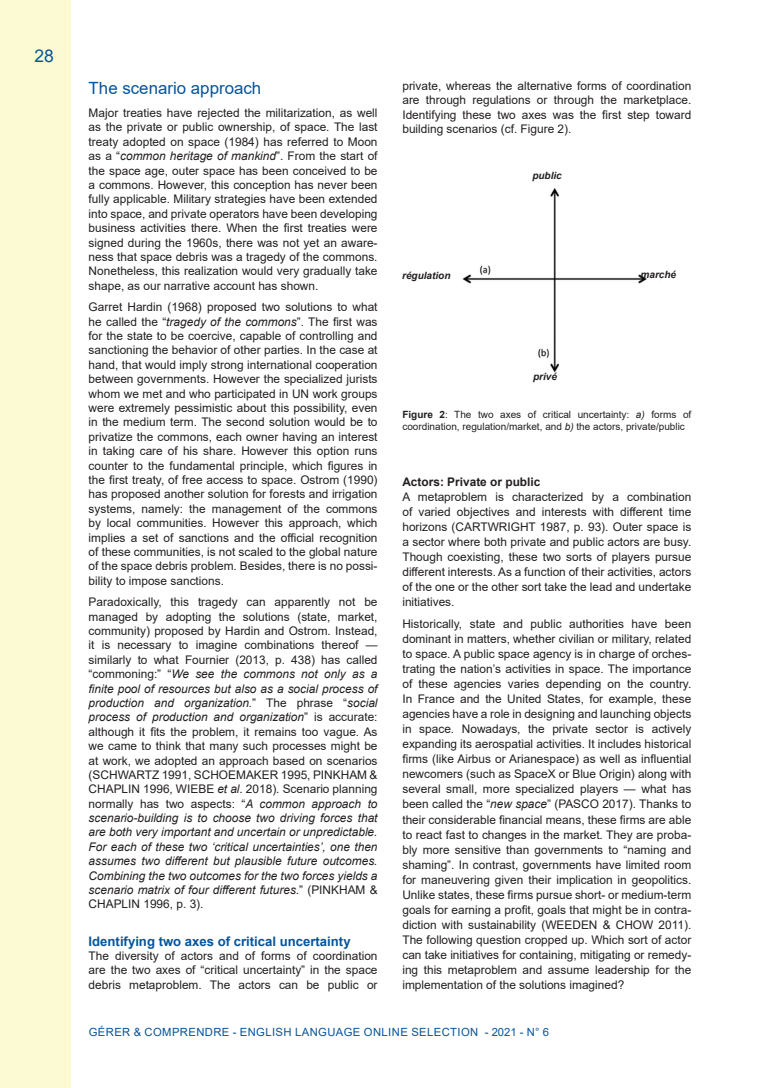
<style>
.page{position:relative;width:780px;height:1088px;background:#fff}
.page>*{position:absolute;margin:0;border:0;box-sizing:border-box;transform-origin:0 0}
.t1{font:17.5px "Arial";color:#07549a}
.Titre_1{font:16.88px "Arial";color:#07549a}
.Titre_2{font:700 13.12px "Arial";color:#07549a}
.texte_courant{font:11.88px/14.4px "Arial";color:#231f20;text-align:justify}
.Titre3{font:700 11.88px "Arial";color:#231f20}
.t2{font:11.25px "Arial";letter-spacing:.035em;color:#07549a}
.légende{font:10px/12px "Arial";color:#231f20}
.t3{font:italic 700 10px "Arial";color:#231f20}
.s1{font-style:italic}
.s2{font-weight:700}
</style>
<div class="page">
<div style="left:0;top:0;width:71px;height:1088px;background:#fcfad2"></div>
<img style="left:462px;top:188px;width:185px;height:185px">
<h1 class="t1" style="left:35px;top:44px;width:21px">28</h1>
<p class="Titre_1" style="left:89px;top:76px;width:174px">The scenario approach</p>
<p class="texte_courant" style="left:89px;top:106px;width:290px">Major treaties have rejected the militarization, as well as the private or public ownership, of space. The last treaty adopted on space (1984) has referred to Moon as a “<span class="s1">common heritage of mankind</span>”. From the start of the space age, outer space has been conceived to be a commons. However, this conception has never been fully applicable. Military strategies have been extended into space, and private operators have been developing business activities there. When the first treaties were signed during the 1960s, there was not yet an aware&shy;ness that space debris was a tragedy of the commons.<br>Nonetheless, this realization would very gradually take shape, as our narrative account has shown.</p>
<p class="texte_courant" style="left:89px;top:300px;width:290px">Garret Hardin (1968) proposed two solutions to what he called the “<span class="s1">tragedy of the commons</span>”. The first was for the state to be coercive, capable of controlling and sanctioning the behavior of other parties. In the case at hand, that would imply strong international cooperation between governments. However the specialized jurists whom we met and who participated in UN work groups were extremely pessimistic about this possibility, even in the medium term. The second solution would be to privatize the commons, each owner having an interest in taking care of his share. However this option runs counter to the fundamental principle, which figures in the first treaty, of free access to space. Ostrom (1990) has proposed another solution for forests and irrigation systems, namely: the management of the commons by local communities. However this approach, which implies a set of sanctions and the official recognition of these communities, is not scaled to the global nature of the space debris problem. Besides, there is no possi&shy;bility to impose sanctions.</p>
<p class="texte_courant" style="left:89px;top:595px;width:290px">Paradoxically, this tragedy can apparently not be managed by adopting the solutions (state, market, community) proposed by Hardin and Ostrom. Instead, it is necessary to imagine combinations thereof — similarly to what Fournier (2013, p. 438) has called “commoning:” “<span class="s1">We see the commons not only as a finite pool of resources but also as a social process of production and organization.</span>” The phrase “<span class="s1">social process of production and organization</span>” is accurate: although it fits the problem, it remains too vague. As we came to think that many such processes might be at work, we adopted an approach based on scenarios (SCHWARTZ 1991, SCHOEMAKER 1995, PINKHAM &amp; CHAPLIN 1996, WIEBE <span class="s1">et al</span>. 2018). Scenario planning normally has two aspects: “<span class="s1">A common approach to scenario-building is to choose two driving forces that are both very important and uncertain or unpredictable.<br>For each of these two ‘critical uncertainties’, one then assumes two different but plausible future outcomes.<br>Combining the two outcomes for the two forces yields a scenario matrix of four different futures.</span>” (PINKHAM &amp; CHAPLIN 1996, p. 3).</p>
<p class="Titre_2" style="left:89px;top:932px;width:263px">Identifying two axes of critical uncertainty</p>
<p class="texte_courant" style="left:89px;top:948px;width:290px">The diversity of actors and of forms of coordination are the two axes of “critical uncertainty” in the space debris metaproblem. The actors can be public or</p>
<p class="texte_courant" style="left:402px;top:79px;width:290px">private, whereas the alternative forms of coordination are through regulations or through the marketplace.<br>Identifying these two axes was the first step toward building scenarios (cf. Figure 2).</p>
<p class="t3" style="left:532px;top:168px;width:31px">public</p>
<p class="t3" style="left:402px;top:269px;width:50px">régulation</p>
<p class="t3" style="left:640px;top:268px;width:37px">marché</p>
<p class="t3" style="left:533px;top:370px;width:25px">privé</p>
<p class="légende" style="left:402px;top:409px;width:290px"><span class="s2">Figure 2</span>: The two axes of critical uncertainty: <span class="s1">a)</span> forms of coordination, regulation/market, and <span class="s1">b)</span> the actors, private/public</p>
<p class="Titre3" style="left:402px;top:473px;width:139px">Actors: Private or public</p>
<p class="texte_courant" style="left:402px;top:489px;width:290px;line-height:15px">A metaproblem is characterized by a combination of varied objectives and interests with different time horizons (CARTWRIGHT 1987, p. 93). Outer space is a sector where both private and public actors are busy.<br>Though coexisting, these two sorts of players pursue different interests. As a function of their activities, actors of the one or the other sort take the lead and undertake initiatives.</p>
<p class="texte_courant" style="left:402px;top:616px;width:290px;line-height:15px">Historically, state and public authorities have been dominant in matters, whether civilian or military, related to space. A public space agency is in charge of orches&shy;trating the nation’s activities in space. The importance of these agencies varies depending on the country.<br>In France and the United States, for example, these agencies have a role in designing and launching objects in space. Nowadays, the private sector is actively expanding its aerospatial activities. It includes historical firms (like Airbus or Arianespace) as well as influential newcomers (such as SpaceX or Blue Origin) along with several small, more specialized players — what has been called the “<span class="s1">new space</span>” (PASCO 2017). Thanks to their considerable financial means, these firms are able to react fast to changes in the market. They are proba&shy;bly more sensitive than governments to “naming and shaming”. In contrast, governments have limited room for maneuvering given their implication in geopolitics.<br>Unlike states, these firms pursue short- or medium-term goals for earning a profit, goals that might be in contra&shy;diction with sustainability (WEEDEN &amp; CHOW 2011).<br>The following question cropped up. Which sort of actor can take initiatives for containing, mitigating or remedy&shy;ing this metaproblem and assume leadership for the implementation of the solutions imagined?</p>
<p class="t2" style="left:89px;top:1024px;width:462px">GÉRER &amp; COMPRENDRE - ENGLISH LANGUAGE ONLINE SELECTION - 2021 - N° 6</p>
</div>
